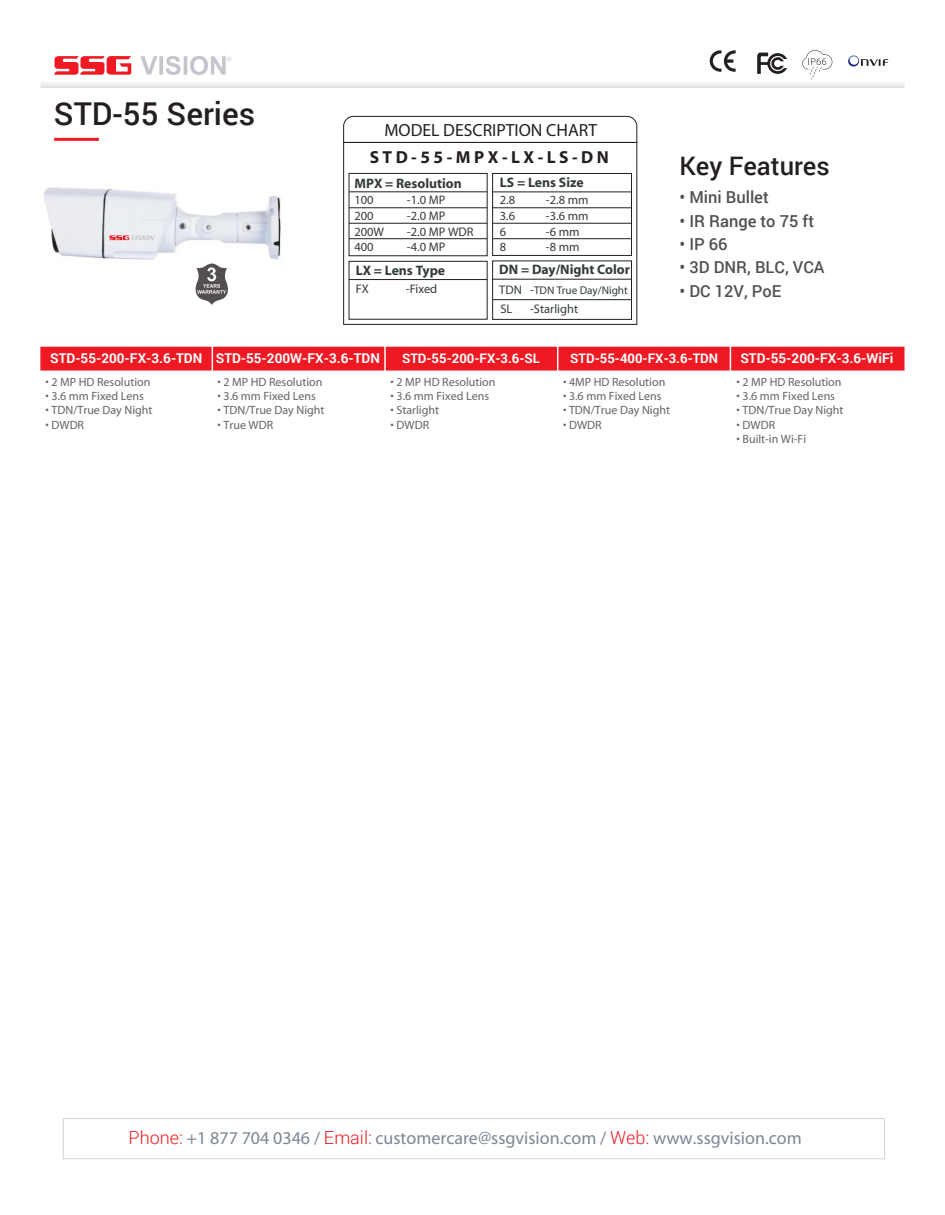
<style>
.page{position:relative;width:945px;height:1215px;background:#fff}
.page>*{position:absolute;margin:0;border:0;box-sizing:border-box;transform-origin:0 0}
.t1{font:500 31.5px "Roboto";color:#241f1f}
.t2{font:500 25.5px "Roboto";color:#241f1f}
.t3{font:18px "Roboto";color:#7c8692}
.t4{font:17.7px "Myriad";color:#241f1f}
.t5{font:700 17.4px "Myriad";letter-spacing:.2em;color:#241f1f}
.t6{font:500 16.5px "Roboto";color:#534f51}
.t7{font:700 13.65px "Myriad";color:#333a3a}
.t8{font:700 13.5px "Roboto";color:#fff}
.t9{font:700 13.2px "Roboto";color:#fff}
.t10{font:12.45px "Myriad";color:#333a3a}
.t11{font:12px "Roboto";color:#656365}
.t12{font:11.25px "Myriad";color:#333a3a}
.s1{font-size:12.45px}
.s2{font-weight:300;color:#ef1923}
</style>
<div class="page">
<svg style="left:54px;top:137px;width:45px;height:4px"></svg>
<svg style="left:41px;top:52px;width:863px;height:36px"></svg>
<svg style="left:54px;top:56px;width:77px;height:19px"></svg>
<svg style="left:140px;top:56px;width:18px;height:19px"></svg>
<svg style="left:159px;top:56px;width:4px;height:19px"></svg>
<svg style="left:166px;top:56px;width:15px;height:19px"></svg>
<hr style="left:184px;top:56px;width:3px;height:19px;background:#c7c4ce">
<svg style="left:190px;top:56px;width:41px;height:19px"></svg>
<svg style="left:710px;top:50px;width:26px;height:22px"></svg>
<svg style="left:757px;top:53px;width:30px;height:21px"></svg>
<svg style="left:848px;top:55px;width:40px;height:11px"></svg>
<svg style="left:802px;top:50px;width:30px;height:30px"></svg>
<img style="left:44px;top:187px;width:238px;height:77px">
<svg style="left:109px;top:235px;width:46px;height:5px"></svg>
<svg style="left:195px;top:264px;width:33px;height:41px"></svg>
<div style="left:40px;top:347px;width:172px;height:24px;background:#ef1923"></div>
<div style="left:213px;top:347px;width:171px;height:24px;background:#ef1923"></div>
<div style="left:386px;top:347px;width:171px;height:24px;background:#ef1923"></div>
<div style="left:558px;top:347px;width:172px;height:24px;background:#ef1923"></div>
<div style="left:731px;top:347px;width:174px;height:24px;background:#ef1923"></div>
<svg style="left:343px;top:116px;width:295px;height:26px"></svg>
<svg style="left:343px;top:142px;width:295px;height:182px"></svg>
<div style="left:63px;top:1118px;width:822px;height:41px;border:1px solid #d5d4d5"></div>
<h1 class="t1" style="left:54px;top:91px;width:203px">STD-55 Series</h1>
<h3 class="t4" style="left:384px;top:122px;width:214px">MODEL DESCRIPTION CHART</h3>
<h3 class="t5" style="left:370px;top:149px;width:241px">STD-55-MPX-LX-LS-DN</h3>
<p class="t7" style="left:354px;top:176px;width:109px">MPX = Resolution</p>
<p class="t10" style="left:354px;top:194px;width:21px">100</p>
<p class="t10" style="left:407px;top:194px;width:40px">-1.0 MP</p>
<p class="t10" style="left:354px;top:210px;width:21px">200</p>
<p class="t10" style="left:407px;top:210px;width:40px">-2.0 MP</p>
<p class="t10" style="left:354px;top:225px;width:31px">200W</p>
<p class="t10" style="left:407px;top:225px;width:68px">-2.0 MP WDR</p>
<p class="t10" style="left:354px;top:241px;width:21px">400</p>
<p class="t10" style="left:407px;top:241px;width:40px">-4.0 MP</p>
<p class="t7" style="left:356px;top:263px;width:91px">LX = Lens Type</p>
<p class="t10" style="left:356px;top:283px;width:15px">FX</p>
<p class="t10" style="left:406px;top:283px;width:33px">-Fixed</p>
<p class="t7" style="left:500px;top:176px;width:85px">LS = Lens Size</p>
<p class="t10" style="left:500px;top:194px;width:17px">2.8</p>
<p class="t10" style="left:546px;top:194px;width:44px">-2.8 mm</p>
<p class="t10" style="left:500px;top:210px;width:17px">3.6</p>
<p class="t10" style="left:546px;top:210px;width:44px">-3.6 mm</p>
<p class="t10" style="left:500px;top:225px;width:8px">6</p>
<p class="t10" style="left:546px;top:225px;width:35px">-6 mm</p>
<p class="t10" style="left:500px;top:241px;width:8px">8</p>
<p class="t10" style="left:546px;top:241px;width:35px">-8 mm</p>
<p class="t7" style="left:499px;top:263px;width:132px">DN = Day/Night Color</p>
<p class="t12" style="left:499px;top:284px;width:130px"><span class="s1">TDN -</span>TDN True Day/Night</p>
<p class="t10" style="left:500px;top:303px;width:14px">SL</p>
<p class="t10" style="left:530px;top:302px;width:50px">-Starlight</p>
<h2 class="t2" style="left:679px;top:148px;width:152px">Key Features</h2>
<h3 class="t6" style="left:679px;top:186px;width:91px">• Mini Bullet</h3>
<h3 class="t6" style="left:679px;top:209px;width:136px">• IR Range to 75 ft</h3>
<h3 class="t6" style="left:679px;top:233px;width:50px">• IP 66</h3>
<h3 class="t6" style="left:679px;top:256px;width:146px">• 3D DNR, BLC, VCA</h3>
<h3 class="t6" style="left:679px;top:279px;width:103px">• DC 12V, PoE</h3>
<p class="t8" style="left:50px;top:349px;width:331px">STD-55-200-FX-3.6-TDN STD-55-200W-FX-3.6-TDN</p>
<p class="t9" style="left:402px;top:349px;width:139px">STD-55-200-FX-3.6-SL</p>
<p class="t9" style="left:570px;top:349px;width:149px">STD-55-400-FX-3.6-TDN</p>
<p class="t8" style="left:740px;top:349px;width:155px">STD-55-200-FX-3.6-WiFi</p>
<p class="t11" style="left:46px;top:376px;width:106px">• 2 MP HD Resolution</p>
<p class="t11" style="left:46px;top:390px;width:100px">• 3.6 mm Fixed Lens</p>
<p class="t11" style="left:46px;top:404px;width:108px">• TDN/True Day Night</p>
<p class="t11" style="left:46px;top:419px;width:40px">• DWDR</p>
<p class="t11" style="left:218px;top:376px;width:106px">• 2 MP HD Resolution</p>
<p class="t11" style="left:218px;top:390px;width:100px">• 3.6 mm Fixed Lens</p>
<p class="t11" style="left:218px;top:404px;width:108px">• TDN/True Day Night</p>
<p class="t11" style="left:218px;top:419px;width:57px">• True WDR</p>
<p class="t11" style="left:391px;top:376px;width:106px">• 2 MP HD Resolution</p>
<p class="t11" style="left:391px;top:390px;width:100px">• 3.6 mm Fixed Lens</p>
<p class="t11" style="left:391px;top:404px;width:50px">• Starlight</p>
<p class="t11" style="left:391px;top:419px;width:40px">• DWDR</p>
<p class="t11" style="left:563px;top:376px;width:104px">• 4MP HD Resolution</p>
<p class="t11" style="left:563px;top:390px;width:100px">• 3.6 mm Fixed Lens</p>
<p class="t11" style="left:563px;top:404px;width:108px">• TDN/True Day Night</p>
<p class="t11" style="left:563px;top:419px;width:40px">• DWDR</p>
<p class="t11" style="left:737px;top:376px;width:106px">• 2 MP HD Resolution</p>
<p class="t11" style="left:737px;top:390px;width:100px">• 3.6 mm Fixed Lens</p>
<p class="t11" style="left:737px;top:404px;width:108px">• TDN/True Day Night</p>
<p class="t11" style="left:737px;top:419px;width:40px">• DWDR</p>
<p class="t11" style="left:737px;top:433px;width:71px">• Built-in Wi-Fi</p>
<h3 class="t3" style="left:129px;top:1129px;width:675px"><span class="s2">Phone:</span> +1 877 704 0346 / <span class="s2">Email:</span> customercare@ssgvision.com / <span class="s2">Web:</span> www.ssgvision.com</h3>
</div>
